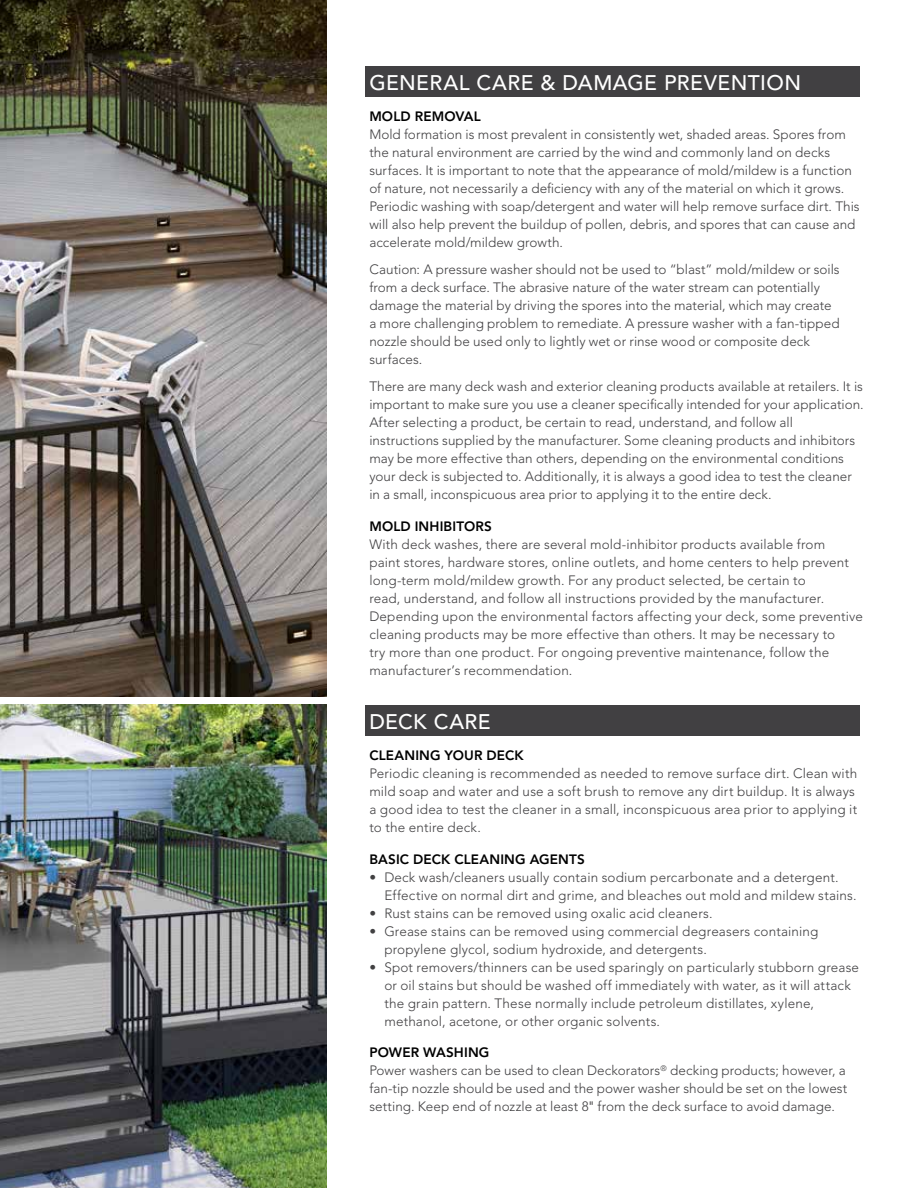
<style>
.page{position:relative;width:918px;height:1188px;background:#fff}
.page>*{position:absolute;margin:0;border:0;box-sizing:border-box;transform-origin:0 0}
.t1{font:500 21px "Avenir LT Std";letter-spacing:.02em;color:#fff}
.t2{font:300 13.5px/18px "Avenir LT Std";letter-spacing:.005em;color:#414042}
.t3{font:800 13.5px "Avenir LT Std";letter-spacing:.01em;color:#000}
.s1{font-weight:800;color:#000}
.s2{font-family:"Helvetica Neue LT Std";font-weight:400}
</style>
<div class="page">
<div style="left:365px;top:706px;width:495px;height:30px;background:#414042"></div>
<div style="left:365px;top:67px;width:495px;height:30px;background:#414042"></div>
<img style="left:0;top:0;width:326px;height:697px">
<img style="left:0;top:704px;width:326px;height:484px">
<h1 class="t1" style="left:369px;top:70px;width:433px">GENERAL CARE &amp; DAMAGE PREVENTION</h1>
<p class="t3" style="left:369px;top:109px;width:113px">MOLD REMOVAL</p>
<p class="t2" style="left:369px;top:126px;width:492px">Mold formation is most prevalent in consistently wet, shaded areas. Spores from the natural environment are carried by the wind and commonly land on decks surfaces. It is important to note that the appearance of mold/mildew is a function of nature, not necessarily a deficiency with any of the material on which it grows.<br>Periodic washing with soap/detergent and water will help remove surface dirt. This will also help prevent the buildup of pollen, debris, and spores that can cause and accelerate mold/mildew growth.</p>
<p class="t2" style="left:369px;top:261px;width:472px">Caution: A pressure washer should not be used to “blast” mold/mildew or soils from a deck surface. The abrasive nature of the water stream can potentially damage the material by driving the spores into the material, which may create a more challenging problem to remediate. A pressure washer with a fan-tipped nozzle should be used only to lightly wet or rinse wood or composite deck surfaces.</p>
<p class="t2" style="left:369px;top:378px;width:496px">There are many deck wash and exterior cleaning products available at retailers. It is important to make sure you use a cleaner specifically intended for your application.<br>After selecting a product, be certain to read, understand, and follow all instructions supplied by the manufacturer. Some cleaning products and inhibitors may be more effective than others, depending on the environmental conditions your deck is subjected to. Additionally, it is always a good idea to test the cleaner in a small, inconspicuous area prior to applying it to the entire deck.</p>
<p class="t3" style="left:369px;top:518px;width:124px">MOLD INHIBITORS</p>
<p class="t2" style="left:369px;top:535px;width:495px">With deck washes, there are several mold-inhibitor products available from<br>paint stores, hardware stores, online outlets, and home centers to help prevent long-term mold/mildew growth. For any product selected, be certain to<br>read, understand, and follow all instructions provided by the manufacturer.<br>Depending upon the environmental factors affecting your deck, some preventive cleaning products may be more effective than others. It may be necessary to<br>try more than one product. For ongoing preventive maintenance, follow the manufacturer’s recommendation.</p>
<h1 class="t1" style="left:369px;top:709px;width:123px">DECK CARE</h1>
<p class="t3" style="left:369px;top:748px;width:156px">CLEANING YOUR DECK</p>
<p class="t2" style="left:369px;top:765px;width:489px">Periodic cleaning is recommended as needed to remove surface dirt. Clean with mild soap and water and use a soft brush to remove any dirt buildup. It is always a good idea to test the cleaner in a small, inconspicuous area prior to applying it to the entire deck.</p>
<p class="t3" style="left:369px;top:851px;width:217px">BASIC DECK CLEANING AGENTS</p>
<p class="t2" style="left:384px;top:868px;width:474px;text-indent:-15px">• Deck wash/cleaners usually contain sodium percarbonate and a detergent.<br>Effective on normal dirt and grime, and bleaches out mold and mildew stains.</p>
<p class="t2" style="left:369px;top:904px;width:345px">• Rust stains can be removed using oxalic acid cleaners.</p>
<p class="t2" style="left:384px;top:922px;width:435px;text-indent:-15px">• Grease stains can be removed using commercial degreasers containing propylene glycol, sodium hydroxide, and detergents.</p>
<p class="t2" style="left:384px;top:958px;width:476px;text-indent:-15px">• Spot removers/thinners can be used sparingly on particularly stubborn grease or oil stains but should be washed off immediately with water, as it will attack the grain pattern. These normally include petroleum distillates, xylene, methanol, acetone, or other organic solvents.</p>
<p class="t2" style="left:369px;top:1044px;width:480px"><span class="s1">POWER WASHING<br></span>Power washers can be used to clean Deckorators<sup>®</sup> decking products; however, a fan-tip nozzle should be used and the power washer should be set on the lowest setting. Keep end of nozzle at least 8<span class="s2">"</span> from the deck surface to avoid damage.</p>
</div>
